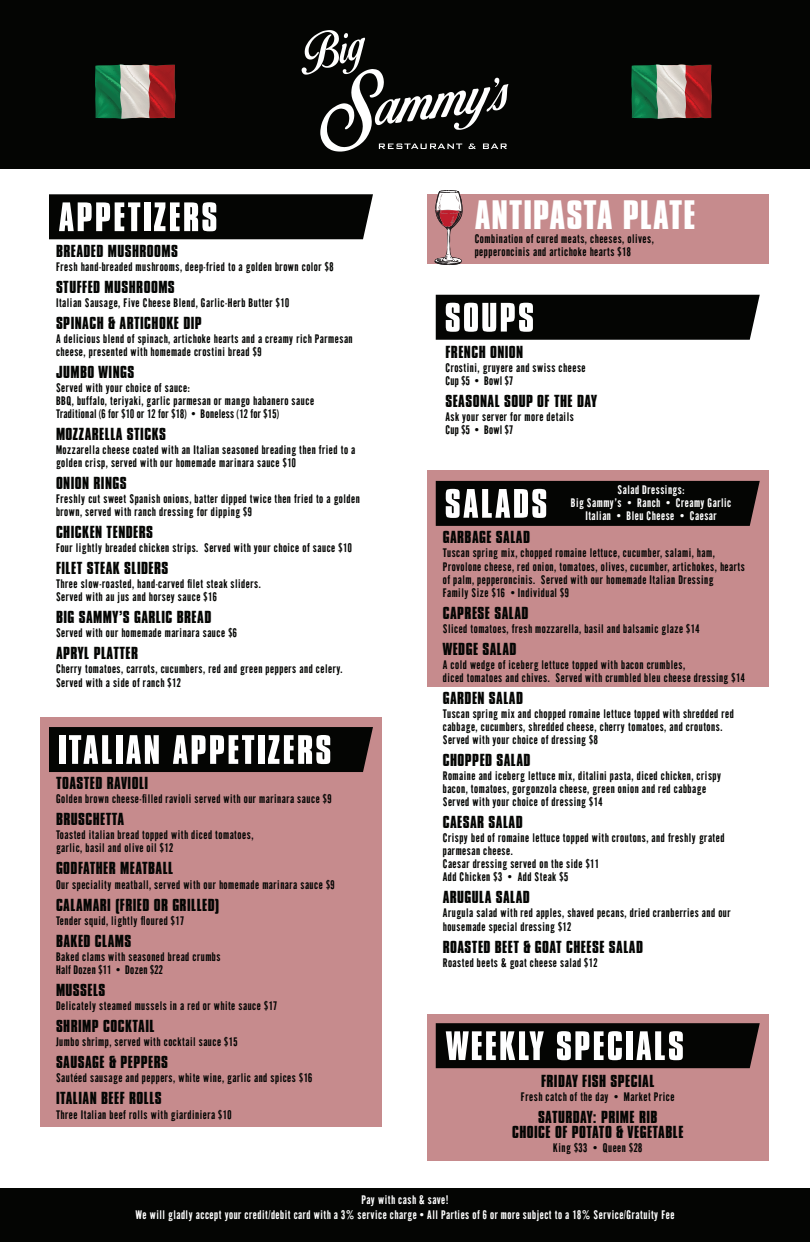
<style>
.page{position:relative;width:810px;height:1242px;background:#fff}
.page>*{position:absolute;margin:0;border:0;box-sizing:border-box;transform-origin:0 0}
.t1{font:700 35.3px "Compacta BT";letter-spacing:.03em;color:#fff}
.t2{font:700 15px/15px "Compacta BT";letter-spacing:.03em;color:#040503;text-align:center}
.t3{font:12px/13px "Gothic CG No 1";letter-spacing:.05em;color:#040503}
.t4{font:12px/13px "Gothic CG No 1";letter-spacing:.05em;color:#fff;text-align:center}
</style>
<div class="page">
<div style="left:427px;top:1014px;width:342px;height:146px;background:#c68b8d"></div>
<div style="left:427px;top:470px;width:342px;height:217px;background:#c68b8d"></div>
<div style="left:427px;top:194px;width:342px;height:70px;background:#c68b8d"></div>
<div style="left:0;top:1188px;width:810px;height:54px;background:#040503"></div>
<div style="left:0;top:0;width:810px;height:168px;background:#040503"></div>
<svg style="left:49px;top:194px;width:324px;height:45px"></svg>
<div style="left:40px;top:717px;width:342px;height:409px;background:#c68b8d"></div>
<svg style="left:49px;top:727px;width:324px;height:45px;background:#51514f"></svg>
<svg style="left:436px;top:295px;width:324px;height:45px;background:#252624"></svg>
<svg style="left:436px;top:481px;width:324px;height:45px;background:#252523"></svg>
<svg style="left:436px;top:1023px;width:324px;height:45px;background:#484847"></svg>
<svg style="left:302px;top:30px;width:206px;height:122px"></svg>
<svg style="left:631px;top:65px;width:81px;height:54px;background:#827766"></svg>
<svg style="left:95px;top:65px;width:80px;height:54px;background:#837867"></svg>
<svg style="left:435px;top:190px;width:28px;height:75px"></svg>
<p class="t2" style="left:56px;top:243px;width:123px">BREADED MUSHROOMS</p>
<p class="t3" style="left:56px;top:260px;width:279px">Fresh hand-breaded mushrooms, deep-fried to a golden brown color $8</p>
<p class="t2" style="left:56px;top:279px;width:120px">STUFFED MUSHROOMS</p>
<p class="t3" style="left:56px;top:296px;width:235px">Italian Sausage, Five Cheese Blend, Garlic-Herb Butter $10</p>
<p class="t2" style="left:56px;top:315px;width:147px">SPINACH &amp; ARTICHOKE DIP</p>
<p class="t3" style="left:56px;top:332px;width:298px">A delicious blend of spinach, artichoke hearts and a creamy rich Parmesan cheese, presented with homemade crostini bread $9</p>
<p class="t2" style="left:56px;top:364px;width:80px">JUMBO WINGS</p>
<p class="t3" style="left:56px;top:381px;width:259px">Served with your choice of sauce:<br>BBQ, buffalo, teriyaki, garlic parmesan or mango habanero sauce<br>Traditional (6 for $10 or 12 for $18) • Boneless (12 for $15)</p>
<p class="t2" style="left:56px;top:426px;width:112px">MOZZARELLA STICKS</p>
<p class="t3" style="left:56px;top:443px;width:301px">Mozzarella cheese coated with an Italian seasoned breading then fried to a golden crisp, served with our homemade marinara sauce $10</p>
<p class="t2" style="left:56px;top:475px;width:72px">ONION RINGS</p>
<p class="t3" style="left:56px;top:492px;width:305px">Freshly cut sweet Spanish onions, batter dipped twice then fried to a golden brown, served with ranch dressing for dipping $9</p>
<p class="t2" style="left:56px;top:524px;width:99px">CHICKEN TENDERS</p>
<p class="t3" style="left:56px;top:541px;width:297px">Four lightly breaded chicken strips. Served with your choice of sauce $10</p>
<p class="t2" style="left:56px;top:560px;width:114px">FILET STEAK SLIDERS</p>
<p class="t3" style="left:56px;top:577px;width:206px">Three slow-roasted, hand-carved filet steak sliders.<br>Served with au jus and horsey sauce $16</p>
<p class="t2" style="left:56px;top:609px;width:157px">BIG SAMMY’S GARLIC BREAD</p>
<p class="t3" style="left:56px;top:626px;width:182px">Served with our homemade marinara sauce $6</p>
<p class="t2" style="left:56px;top:645px;width:84px">APRYL PLATTER</p>
<p class="t3" style="left:56px;top:661px;width:288px;line-height:14.4px">Cherry tomatoes, carrots, cucumbers, red and green peppers and celery.<br>Served with a side of ranch $12</p>
<p class="t2" style="left:56px;top:776px;width:94px">TOASTED RAVIOLI</p>
<p class="t3" style="left:56px;top:792px;width:277px">Golden brown cheese-filled ravioli served with our marinara sauce $9</p>
<p class="t2" style="left:56px;top:812px;width:70px">BRUSCHETTA</p>
<p class="t3" style="left:56px;top:828px;width:199px">Toasted italian bread topped with diced tomatoes, garlic, basil and olive oil $12</p>
<p class="t2" style="left:56px;top:861px;width:119px">GODFATHER MEATBALL</p>
<p class="t3" style="left:56px;top:878px;width:280px">Our speciality meatball, served with our homemade marinara sauce $9</p>
<p class="t2" style="left:56px;top:897px;width:165px">CALAMARI (FRIED OR GRILLED)</p>
<p class="t3" style="left:56px;top:914px;width:130px">Tender squid, lightly floured $17</p>
<p class="t2" style="left:56px;top:934px;width:77px">BAKED CLAMS</p>
<p class="t3" style="left:56px;top:950px;width:166px">Baked clams with seasoned bread crumbs<br>Half Dozen $11 • Dozen $22</p>
<p class="t2" style="left:56px;top:983px;width:51px">MUSSELS</p>
<p class="t3" style="left:56px;top:999px;width:223px">Delicately steamed mussels in a red or white sauce $17</p>
<p class="t2" style="left:56px;top:1019px;width:100px">SHRIMP COCKTAIL</p>
<p class="t3" style="left:56px;top:1035px;width:183px">Jumbo shrimp, served with cocktail sauce $15</p>
<p class="t2" style="left:56px;top:1055px;width:114px">SAUSAGE &amp; PEPPERS</p>
<p class="t3" style="left:56px;top:1071px;width:258px">Sautéed sausage and peppers, white wine, garlic and spices $16</p>
<p class="t2" style="left:56px;top:1091px;width:107px">ITALIAN BEEF ROLLS</p>
<p class="t3" style="left:56px;top:1108px;width:177px">Three Italian beef rolls with giardiniera $10</p>
<h1 class="t1" style="left:475px;top:194px;width:222px">ANTIPASTA PLATE</h1>
<p class="t3" style="left:475px;top:232px;width:181px">Combination of cured meats, cheeses, olives, pepperoncinis and artichoke hearts $18</p>
<p class="t2" style="left:445px;top:345px;width:79px">FRENCH ONION</p>
<p class="t3" style="left:445px;top:361px;width:142px">Crostini, gruyere and swiss cheese<br>Cup $5 • Bowl $7</p>
<p class="t2" style="left:445px;top:394px;width:153px">SEASONAL SOUP OF THE DAY</p>
<p class="t3" style="left:445px;top:410px;width:130px">Ask your server for more details<br>Cup $5 • Bowl $7</p>
<p class="t4" style="left:571px;top:483px;width:162px">Salad Dressings:<br>Big Sammy’s • Ranch • Creamy Garlic<br>Italian • Bleu Cheese • Caesar</p>
<p class="t2" style="left:443px;top:530px;width:89px">GARBAGE SALAD</p>
<p class="t3" style="left:443px;top:546px;width:304px;line-height:13.3px">Tuscan spring mix, chopped romaine lettuce, cucumber, salami, ham, Provolone cheese, red onion, tomatoes, olives, cucumber, artichokes, hearts of palm, pepperoncinis. Served with our homemade Italian Dressing<br>Family Size $16 • Individual $9</p>
<p class="t2" style="left:443px;top:606px;width:87px">CAPRESE SALAD</p>
<p class="t3" style="left:443px;top:622px;width:258px">Sliced tomatoes, fresh mozzarella, basil and balsamic glaze $14</p>
<p class="t2" style="left:443px;top:642px;width:75px">WEDGE SALAD</p>
<p class="t3" style="left:443px;top:658px;width:303px">A cold wedge of iceberg lettuce topped with bacon crumbles,<br>diced tomatoes and chives. Served with crumbled bleu cheese dressing $14</p>
<p class="t2" style="left:443px;top:691px;width:82px">GARDEN SALAD</p>
<p class="t3" style="left:443px;top:707px;width:293px">Tuscan spring mix and chopped romaine lettuce topped with shredded red cabbage, cucumbers, shredded cheese, cherry tomatoes, and croutons.<br>Served with your choice of dressing $8</p>
<p class="t2" style="left:443px;top:753px;width:89px">CHOPPED SALAD</p>
<p class="t3" style="left:443px;top:769px;width:280px">Romaine and iceberg lettuce mix, ditalini pasta, diced chicken, crispy bacon, tomatoes, gorgonzola cheese, green onion and red cabbage<br>Served with your choice of dressing $14</p>
<p class="t2" style="left:443px;top:815px;width:81px">CAESAR SALAD</p>
<p class="t3" style="left:443px;top:831px;width:283px">Crispy bed of romaine lettuce topped with croutons, and freshly grated parmesan cheese.<br>Caesar dressing served on the side $11<br>Add Chicken $3 • Add Steak $5</p>
<p class="t2" style="left:443px;top:890px;width:89px">ARUGULA SALAD</p>
<p class="t3" style="left:443px;top:906px;width:289px;line-height:14px">Arugula salad with red apples, shaved pecans, dried cranberries and our housemade special dressing $12</p>
<p class="t2" style="left:443px;top:940px;width:202px">ROASTED BEET &amp; GOAT CHEESE SALAD</p>
<p class="t3" style="left:443px;top:956px;width:156px">Roasted beets &amp; goat cheese salad $12</p>
<p class="t2" style="left:541px;top:1073px;width:115px">FRIDAY FISH SPECIAL</p>
<p class="t3" style="left:521px;top:1090px;width:155px">Fresh catch of the day • Market Price</p>
<p class="t2" style="left:512px;top:1110px;width:173px">SATURDAY: PRIME RIB<br>CHOICE OF POTATO &amp; VEGETABLE</p>
<p class="t3" style="left:553px;top:1141px;width:91px">King $33 • Queen $28</p>
<p class="t4" style="left:136px;top:1193px;width:540px;line-height:14.4px">Pay with cash &amp; save!<br>We will gladly accept your credit/debit card with a 3% service charge • All Parties of 6 or more subject to a 18% Service/Gratuity Fee</p>
</div>
